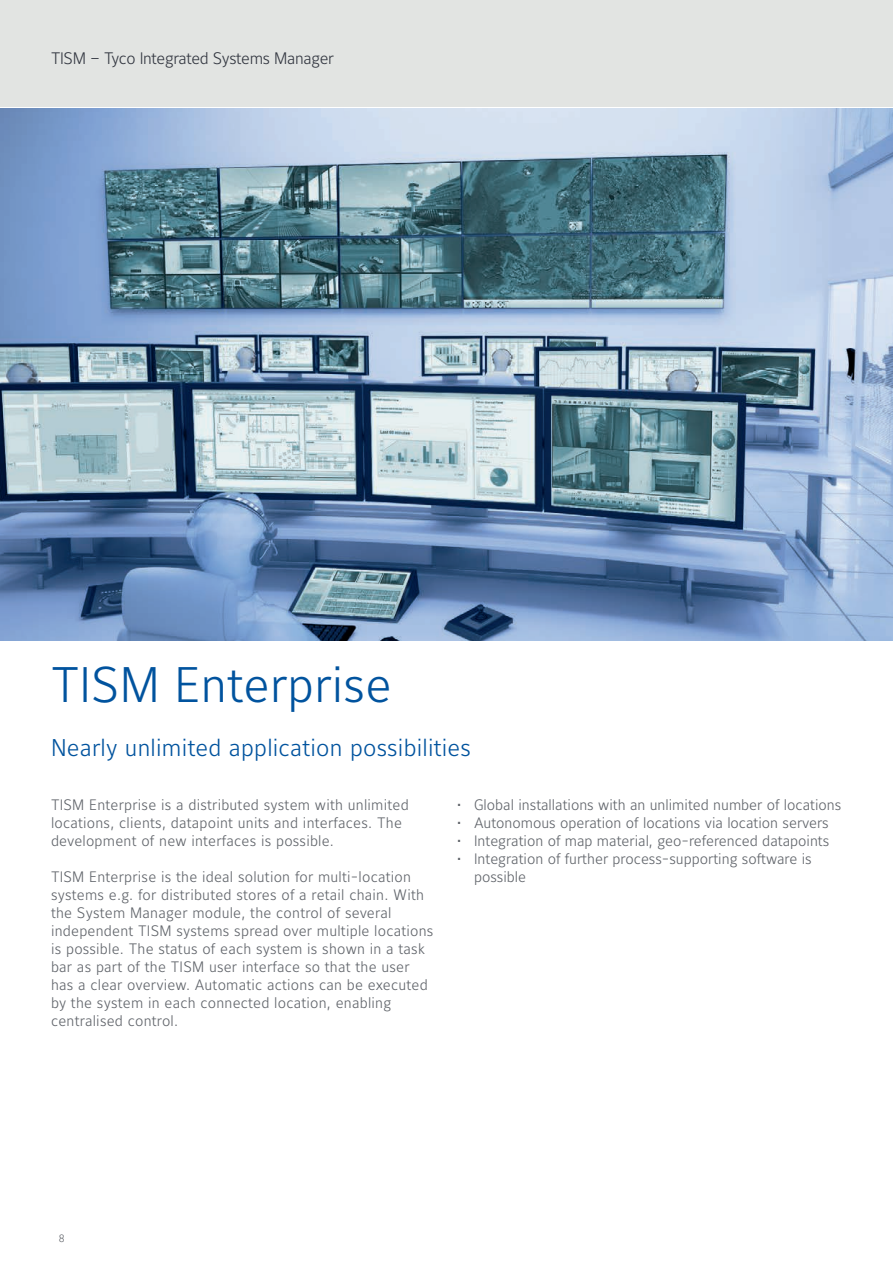
<style>
.page{position:relative;width:893px;height:1263px;background:#fff}
.page>*{position:absolute;margin:0;border:0;box-sizing:border-box;transform-origin:0 0}
.t1{font:300 49.5px "Maurea Jci Lf ML";letter-spacing:.005em;color:#01539e}
.t2{font:300 24px "Maurea Jci Lf ML";letter-spacing:.01em;color:#01539e}
.t3{font:300 16.5px "Maurea Jci Tf ML";letter-spacing:-.02em;color:#323640}
.t4{font:300 15px/18px "Maurea Jci Lf ML";letter-spacing:.015em;color:#5f6369}
.t5{font:10.5px "Maurea Light Tf";color:#5f6369}
</style>
<div class="page">
<div style="left:0;top:0;width:893px;height:106px;background:#e2e4e2"></div>
<img style="left:0;top:108px;width:893px;height:532px">
<p class="t3" style="left:51px;top:48px;width:284px">TISM – Tyco Integrated Systems Manager</p>
<h1 class="t1" style="left:51px;top:654px;width:342px">TISM Enterprise</h1>
<h2 class="t2" style="left:51px;top:733px;width:421px">Nearly unlimited application possibilities</h2>
<p class="t4" style="left:457px;top:795px;width:386px">• Global installations with an unlimited number of locations</p>
<p class="t4" style="left:457px;top:813px;width:373px">• Autonomous operation of locations via location servers</p>
<p class="t4" style="left:457px;top:831px;width:374px">• Integration of map material, geo-referenced datapoints</p>
<p class="t4" style="left:474px;top:849px;width:339px;text-indent:-17px">• Integration of further process-supporting software is possible</p>
<p class="t4" style="left:51px;top:795px;width:359px">TISM Enterprise is a distributed system with unlimited locations, clients, datapoint units and interfaces. The development of new interfaces is possible.</p>
<p class="t4" style="left:51px;top:867px;width:384px">TISM Enterprise is the ideal solution for multi-location systems e.g. for distributed stores of a retail chain. With the System Manager module, the control of several independent TISM systems spread over multiple locations is possible. The status of each system is shown in a task bar as part of the TISM user interface so that the user has a clear overview. Automatic actions can be executed by the system in each connected location, enabling centralised control.</p>
<p class="t5" style="left:59px;top:1233px;width:7px">8</p>
</div>
